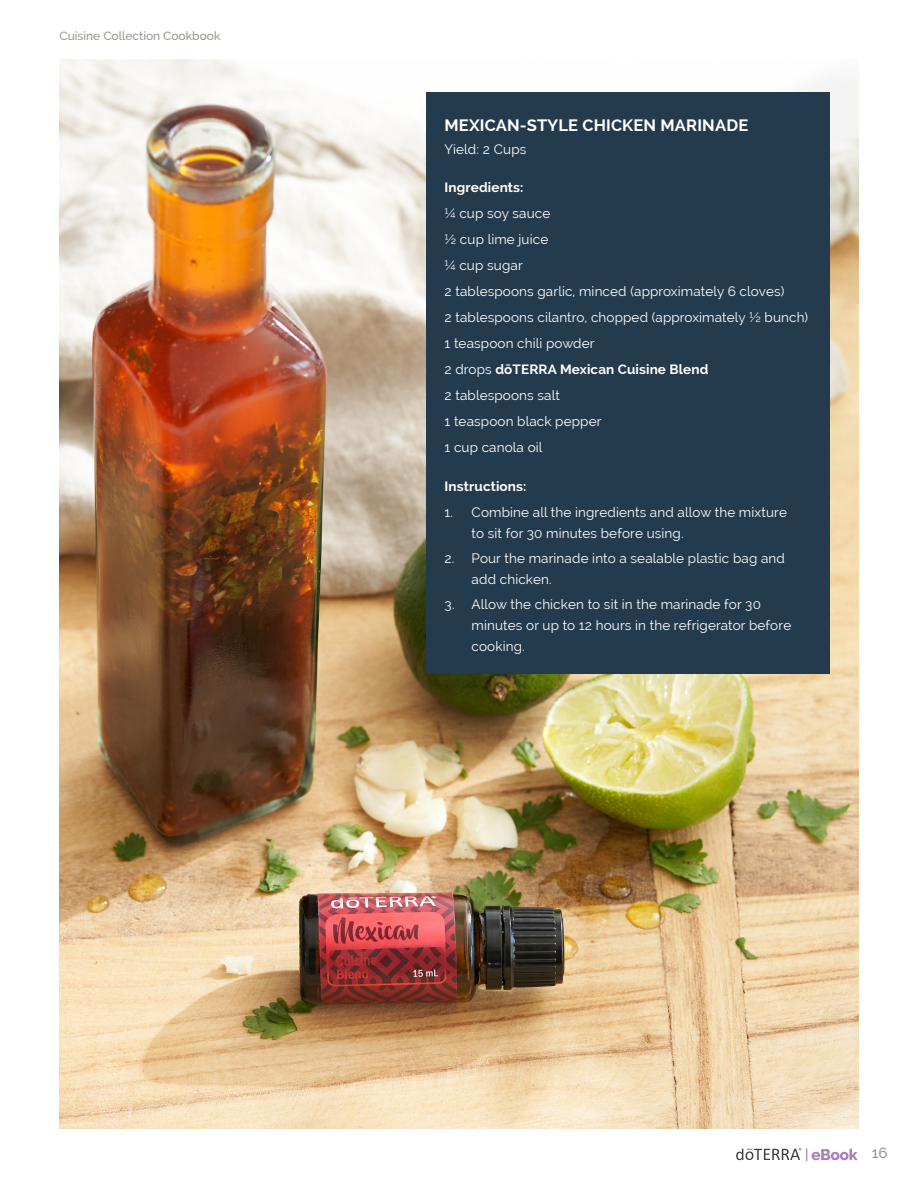
<style>
.page{position:relative;width:918px;height:1188px;background:#fff}
.page>*{position:absolute;margin:0;border:0;box-sizing:border-box;transform-origin:0 0}
.Sub_Heading{font:700 16.5px "Raleway";letter-spacing:.01em;color:#fff}
.t1{font:500 15px "Raleway";color:#909a8c}
.Body_Copy{font:13.5px/21px "Raleway";letter-spacing:.01em;color:#fff}
.Body_Copy-2{font:700 13.5px "Raleway";letter-spacing:.01em;color:#fff}
.t2{font:500 12px "Raleway";color:#909a8c}
.s1{font-weight:400}
</style>
<div class="page">
<svg style="left:736px;top:1148px;width:122px;height:13px"></svg>
<img style="left:60px;top:60px;width:798px;height:1068px">
<div style="left:427px;top:92px;width:403px;height:582px;background:#243b4e"></div>
<p class="t2" style="left:60px;top:28px;width:162px">Cuisine Collection Cookbook</p>
<p class="Sub_Heading" style="left:445px;top:116px;width:305px">MEXICAN-STYLE CHICKEN MARINADE</p>
<p class="Body_Copy" style="left:445px;top:138px;width:83px">Yield: 2 Cups</p>
<p class="Body_Copy-2" style="left:445px;top:179px;width:81px">Ingredients:</p>
<p class="Body_Copy" style="left:445px;top:202px;width:107px">¼ cup soy sauce</p>
<p class="Body_Copy" style="left:445px;top:228px;width:105px">½ cup lime juice</p>
<p class="Body_Copy" style="left:445px;top:254px;width:80px">¼ cup sugar</p>
<p class="Body_Copy" style="left:445px;top:280px;width:341px">2 tablespoons garlic, minced (approximately 6 cloves)</p>
<p class="Body_Copy" style="left:445px;top:306px;width:365px">2 tablespoons cilantro, chopped (approximately ½ bunch)</p>
<p class="Body_Copy" style="left:445px;top:332px;width:152px">1 teaspoon chili powder</p>
<p class="Body_Copy-2" style="left:445px;top:361px;width:266px"><span class="s1">2 drops</span> dōTERRA Mexican Cuisine Blend</p>
<p class="Body_Copy" style="left:445px;top:384px;width:117px">2 tablespoons salt</p>
<p class="Body_Copy" style="left:445px;top:410px;width:158px">1 teaspoon black pepper</p>
<p class="Body_Copy" style="left:445px;top:436px;width:100px">1 cup canola oil</p>
<p class="Body_Copy-2" style="left:445px;top:478px;width:83px">Instructions:</p>
<p class="Body_Copy" style="left:472px;top:502px;width:317px;text-indent:-27px">1. Combine all the ingredients and allow the mixture to sit for 30 minutes before using.</p>
<p class="Body_Copy" style="left:472px;top:548px;width:315px;text-indent:-27px">2. Pour the marinade into a sealable plastic bag and add chicken.</p>
<p class="Body_Copy" style="left:472px;top:594px;width:321px;text-indent:-27px">3. Allow the chicken to sit in the marinade for 30 minutes or up to 12 hours in the refrigerator before cooking.</p>
<p class="t1" style="left:872px;top:1144px;width:17px">16</p>
</div>
